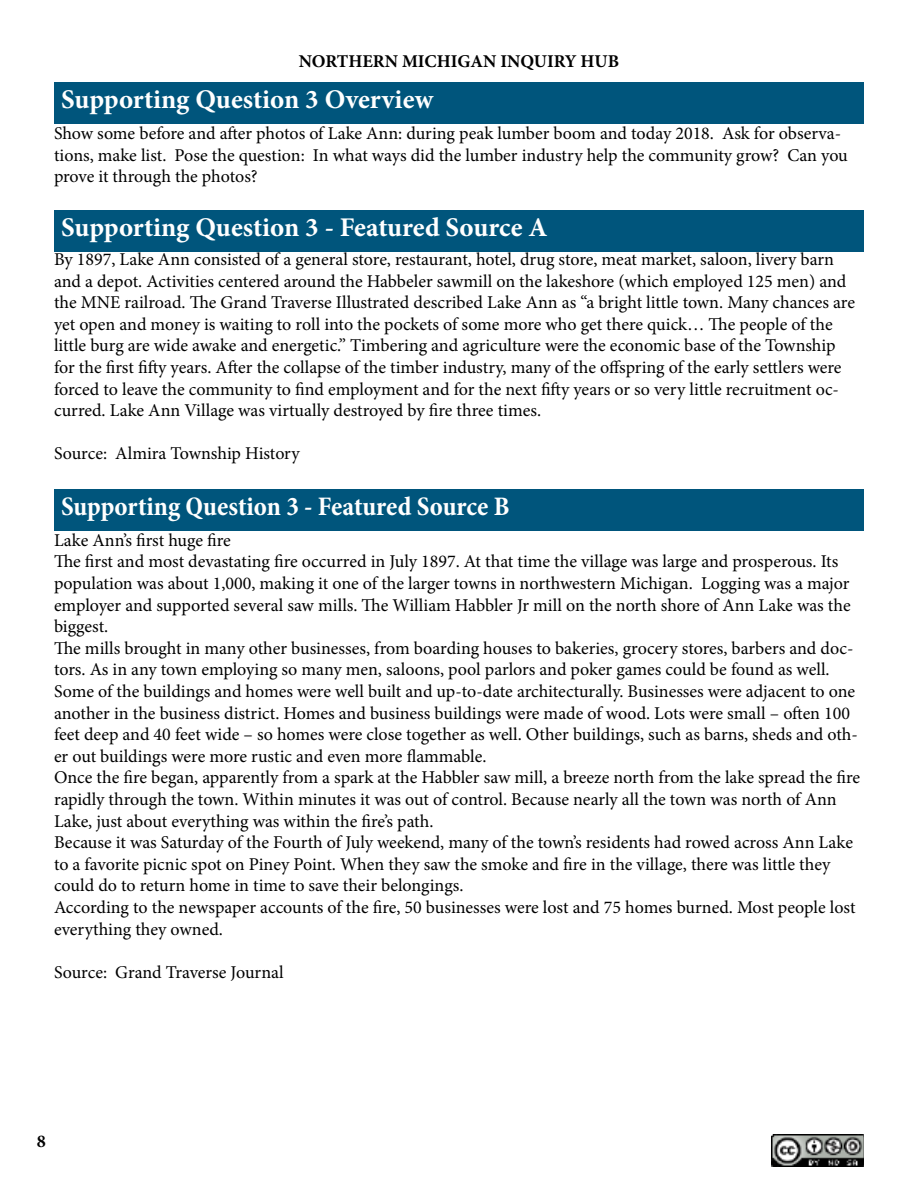
<style>
.page{position:relative;width:918px;height:1188px;background:#fff}
.page>*{position:absolute;margin:0;border:0;box-sizing:border-box;transform-origin:0 0}
.t1{font:700 27px "Minion Pro";letter-spacing:-.005em;color:#fff}
.t2{font:700 condensed 27px "Minion Pro";letter-spacing:-.005em;color:#fff}
.t3{font:18px/21.6px "Minion Pro";letter-spacing:-.005em;color:#000}
.t4{font:700 18px "Minion Pro";color:#000}
</style>
<div class="page">
<img style="left:772px;top:1134px;width:92px;height:33px">
<div style="left:54px;top:211px;width:810px;height:41px;background:#00557c"></div>
<div style="left:54px;top:83px;width:810px;height:41px;background:#00557c"></div>
<div style="left:54px;top:490px;width:810px;height:41px;background:#00557c"></div>
<p class="t4" style="left:299px;top:49px;width:322px">NORTHERN MICHIGAN INQUIRY HUB</p>
<h1 class="t1" style="left:61px;top:80px;width:374px">Supporting Question 3 Overview</h1>
<p class="t3" style="left:54px;top:123px;width:795px">Show some before and after photos of Lake Ann: during peak lumber boom and today 2018. Ask for observa&shy;tions, make list. Pose the question: In what ways did the lumber industry help the community grow? Can you prove it through the photos?</p>
<h1 class="t1" style="left:61px;top:208px;width:488px">Supporting Question 3 - Featured Source A</h1>
<p class="t3" style="left:54px;top:249px;width:802px">By 1897, Lake Ann consisted of a general store, restaurant, hotel, drug store, meat market, saloon, livery barn and a depot. Activities centered around the Habbeler sawmill on the lakeshore (which employed 125 men) and the MNE railroad. The Grand Traverse Illustrated described Lake Ann as “a bright little town. Many chances are yet open and money is waiting to roll into the pockets of some more who get there quick… The people of the little burg are wide awake and energetic.” Timbering and agriculture were the economic base of the Township for the first fifty years. After the collapse of the timber industry, many of the offspring of the early settlers were forced to leave the community to find employment and for the next fifty years or so very little recruitment oc&shy;curred. Lake Ann Village was virtually destroyed by fire three times.</p>
<p class="t3" style="left:54px;top:443px;width:247px">Source: Almira Township History</p>
<h1 class="t2" style="left:61px;top:487px;width:450px">Supporting Question 3 - Featured Source B</h1>
<p class="t3" style="left:54px;top:529px;width:808px">Lake Ann’s first huge fire<br>The first and most devastating fire occurred in July 1897. At that time the village was large and prosperous. Its population was about 1,000, making it one of the larger towns in northwestern Michigan. Logging was a major employer and supported several saw mills. The William Habbler Jr mill on the north shore of Ann Lake was the biggest.<br>The mills brought in many other businesses, from boarding houses to bakeries, grocery stores, barbers and doc&shy;tors. As in any town employing so many men, saloons, pool parlors and poker games could be found as well.<br>Some of the buildings and homes were well built and up-to-date architecturally. Businesses were adjacent to one another in the business district. Homes and business buildings were made of wood. Lots were small – often 100 feet deep and 40 feet wide – so homes were close together as well. Other buildings, such as barns, sheds and oth&shy;er out buildings were more rustic and even more flammable.<br>Once the fire began, apparently from a spark at the Habbler saw mill, a breeze north from the lake spread the fire rapidly through the town. Within minutes it was out of control. Because nearly all the town was north of Ann Lake, just about everything was within the fire’s path.<br>Because it was Saturday of the Fourth of July weekend, many of the town’s residents had rowed across Ann Lake to a favorite picnic spot on Piney Point. When they saw the smoke and fire in the village, there was little they could do to return home in time to save their belongings.<br>According to the newspaper accounts of the fire, 50 businesses were lost and 75 homes burned. Most people lost everything they owned.</p>
<p class="t3" style="left:54px;top:961px;width:231px">Source: Grand Traverse Journal</p>
<p class="t4" style="left:37px;top:1129px;width:10px">8</p>
</div>
